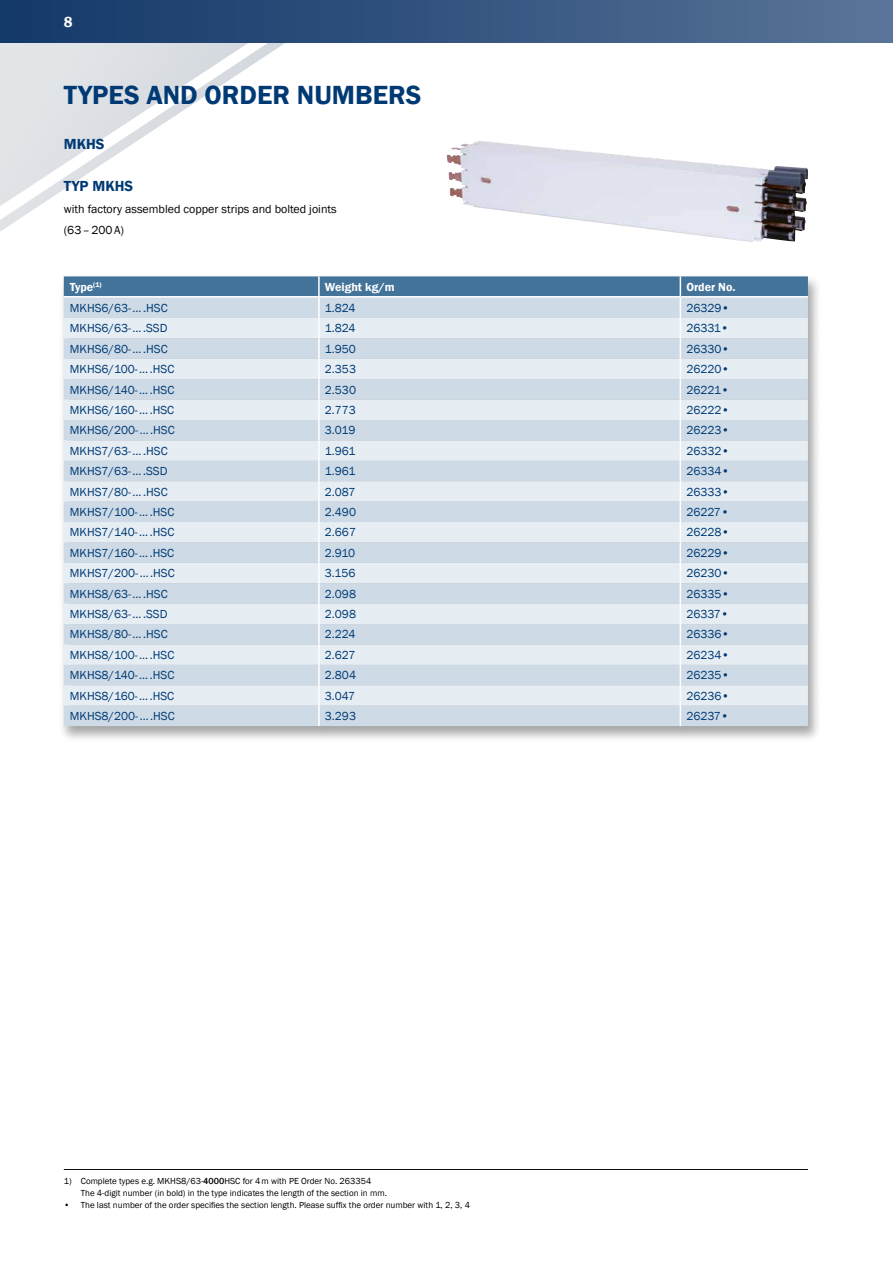
<style>
.page{position:relative;width:893px;height:1263px;background:#fff}
.page>*{position:absolute;margin:0;border:0;box-sizing:border-box;transform-origin:0 0}
.t1{font:600 27px "Franklin Gothic";color:#003a74}
.t2{font:600 15px "Franklin Gothic";color:#003a74}
.t3{font:600 15px "Franklin Gothic";color:#fff}
.t4{font:12px "Franklin Gothic";color:#003a74}
.t5{font:12px/21.3px "Franklin Gothic";color:#000}
.t6{font:600 12px "Franklin Gothic";color:#fff}
.t7{font:9px/12px "Franklin Gothic";color:#000}
.s1{font-weight:500}
</style>
<div class="page">
<svg style="left:0;top:43px;width:285px;height:172px"></svg>
<div style="left:0;top:0;width:893px;height:43px;background:linear-gradient(to right,#123768,#587498)"></div>
<hr style="left:64px;top:1169px;width:744px;height:1px;background:#000">
<div style="left:59px;top:275px;width:762px;height:467px;background:#000;opacity:.35"></div>
<svg style="left:64px;top:276px;width:744px;height:450px;background:#d2dee8"></svg>
<img style="left:446px;top:144px;width:361px;height:98px">
<p class="t3" style="left:64px;top:12px;width:10px">8</p>
<h1 class="t1" style="left:64px;top:78px;width:359px">TYPES AND ORDER NUMBERS</h1>
<p class="t2" style="left:64px;top:135px;width:42px">MKHS</p>
<p class="t2" style="left:64px;top:177px;width:71px">TYP MKHS</p>
<p class="t5" style="left:64px;top:198px;width:275px">with factory assembled copper strips and bolted joints (63–200A)</p>
<p class="t6" style="left:70px;top:279px;width:33px">Type<sup>(1)</sup></p>
<p class="t6" style="left:325px;top:279px;width:71px">Weight kg/m</p>
<p class="t6" style="left:686px;top:279px;width:51px">Order No.</p>
<p class="t4" style="left:70px;top:300px;width:99px">MKHS6/63- ....HSC</p>
<p class="t4" style="left:325px;top:300px;width:32px">1.824</p>
<p class="t4" style="left:686px;top:300px;width:45px">26329•</p>
<p class="t4" style="left:70px;top:321px;width:99px">MKHS6/63- ....SSD</p>
<p class="t4" style="left:325px;top:321px;width:32px">1.824</p>
<p class="t4" style="left:686px;top:321px;width:44px">26331•</p>
<p class="t4" style="left:70px;top:341px;width:99px">MKHS6/80- ....HSC</p>
<p class="t4" style="left:325px;top:341px;width:33px">1.950</p>
<p class="t4" style="left:686px;top:341px;width:45px">26330•</p>
<p class="t4" style="left:70px;top:362px;width:106px">MKHS6/100- ....HSC</p>
<p class="t4" style="left:325px;top:362px;width:33px">2.353</p>
<p class="t4" style="left:686px;top:362px;width:45px">26220•</p>
<p class="t4" style="left:70px;top:382px;width:106px">MKHS6/140- ....HSC</p>
<p class="t4" style="left:325px;top:382px;width:33px">2.530</p>
<p class="t4" style="left:686px;top:382px;width:44px">26221•</p>
<p class="t4" style="left:70px;top:402px;width:106px">MKHS6/160- ....HSC</p>
<p class="t4" style="left:325px;top:402px;width:32px">2.773</p>
<p class="t4" style="left:686px;top:402px;width:45px">26222•</p>
<p class="t4" style="left:70px;top:423px;width:106px">MKHS6/200- ....HSC</p>
<p class="t4" style="left:325px;top:423px;width:32px">3.019</p>
<p class="t4" style="left:686px;top:423px;width:45px">26223•</p>
<p class="t4" style="left:70px;top:443px;width:99px">MKHS7/63- ....HSC</p>
<p class="t4" style="left:325px;top:443px;width:32px">1.961</p>
<p class="t4" style="left:686px;top:443px;width:45px">26332•</p>
<p class="t4" style="left:70px;top:464px;width:99px">MKHS7/63- ....SSD</p>
<p class="t4" style="left:325px;top:464px;width:32px">1.961</p>
<p class="t4" style="left:686px;top:464px;width:45px">26334•</p>
<p class="t4" style="left:70px;top:484px;width:99px">MKHS7/80- ....HSC</p>
<p class="t4" style="left:325px;top:484px;width:32px">2.087</p>
<p class="t4" style="left:686px;top:484px;width:45px">26333•</p>
<p class="t4" style="left:70px;top:504px;width:106px">MKHS7/100- ....HSC</p>
<p class="t4" style="left:325px;top:504px;width:33px">2.490</p>
<p class="t4" style="left:686px;top:504px;width:44px">26227•</p>
<p class="t4" style="left:70px;top:525px;width:106px">MKHS7/140- ....HSC</p>
<p class="t4" style="left:325px;top:525px;width:33px">2.667</p>
<p class="t4" style="left:686px;top:525px;width:45px">26228•</p>
<p class="t4" style="left:70px;top:545px;width:106px">MKHS7/160- ....HSC</p>
<p class="t4" style="left:325px;top:545px;width:32px">2.910</p>
<p class="t4" style="left:686px;top:545px;width:45px">26229•</p>
<p class="t4" style="left:70px;top:566px;width:106px">MKHS7/200- ....HSC</p>
<p class="t4" style="left:325px;top:566px;width:32px">3.156</p>
<p class="t4" style="left:686px;top:566px;width:45px">26230•</p>
<p class="t4" style="left:70px;top:586px;width:99px">MKHS8/63- ....HSC</p>
<p class="t4" style="left:325px;top:586px;width:33px">2.098</p>
<p class="t4" style="left:686px;top:586px;width:45px">26335•</p>
<p class="t4" style="left:70px;top:606px;width:99px">MKHS8/63- ....SSD</p>
<p class="t4" style="left:325px;top:606px;width:33px">2.098</p>
<p class="t4" style="left:686px;top:606px;width:44px">26337•</p>
<p class="t4" style="left:70px;top:627px;width:99px">MKHS8/80- ....HSC</p>
<p class="t4" style="left:325px;top:627px;width:32px">2.224</p>
<p class="t4" style="left:686px;top:627px;width:45px">26336•</p>
<p class="t4" style="left:70px;top:647px;width:106px">MKHS8/100- ....HSC</p>
<p class="t4" style="left:325px;top:647px;width:32px">2.627</p>
<p class="t4" style="left:686px;top:647px;width:45px">26234•</p>
<p class="t4" style="left:70px;top:668px;width:106px">MKHS8/140- ....HSC</p>
<p class="t4" style="left:325px;top:668px;width:33px">2.804</p>
<p class="t4" style="left:686px;top:668px;width:45px">26235•</p>
<p class="t4" style="left:70px;top:688px;width:106px">MKHS8/160- ....HSC</p>
<p class="t4" style="left:325px;top:688px;width:32px">3.047</p>
<p class="t4" style="left:686px;top:688px;width:45px">26236•</p>
<p class="t4" style="left:70px;top:708px;width:106px">MKHS8/200- ....HSC</p>
<p class="t4" style="left:325px;top:708px;width:33px">3.293</p>
<p class="t4" style="left:686px;top:708px;width:44px">26237•</p>
<p class="t7" style="left:81px;top:1175px;width:308px;text-indent:-17px">1) Complete types e.g. MKHS8/63-<span class="s1">4000</span>HSC for 4m with PE Order No. 263354<br>The 4-digit number (in bold) in the type indicates the length of the section in mm.</p>
<p class="t7" style="left:64px;top:1199px;width:408px">• The last number of the order specifies the section length. Please suffix the order number with 1, 2, 3, 4</p>
</div>
